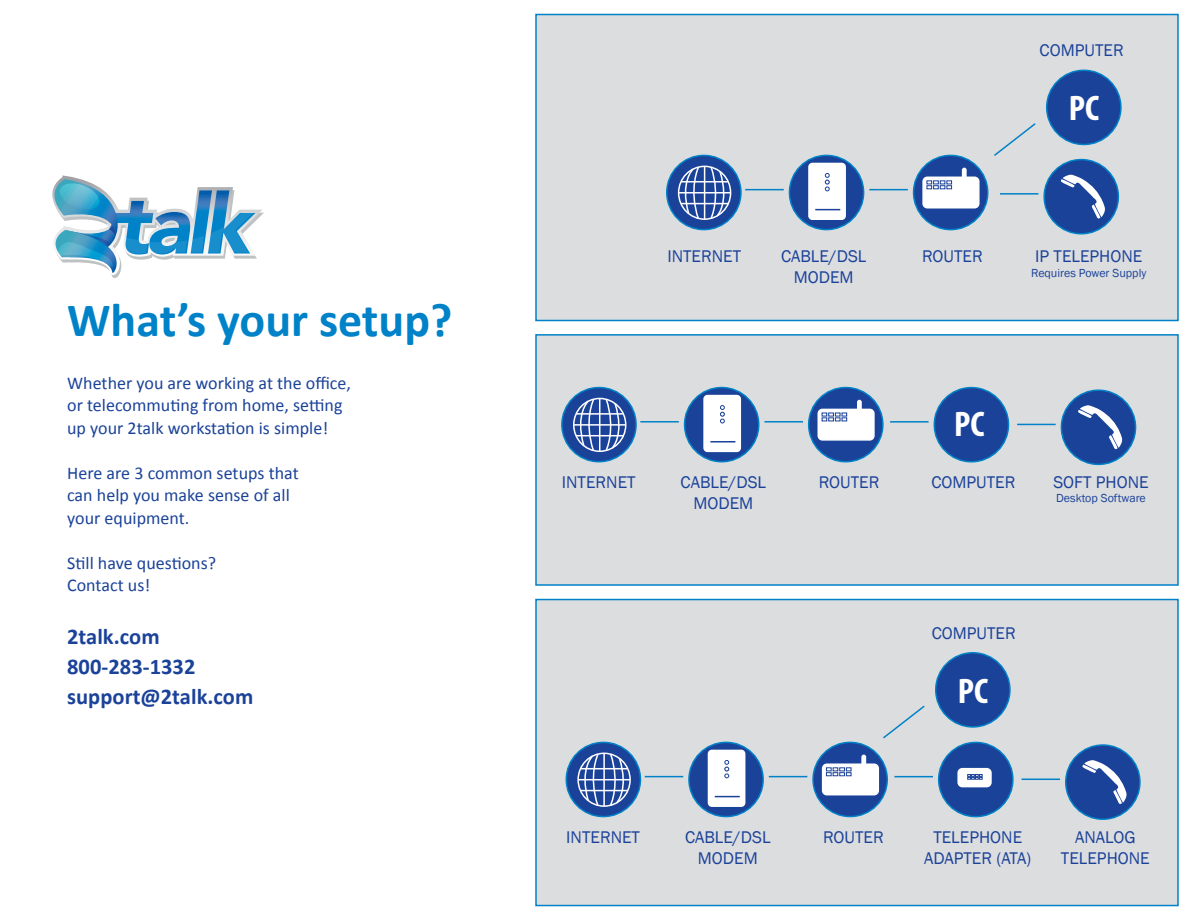
<style>
.page{position:relative;width:1188px;height:918px;background:#fff}
.page>*{position:absolute;margin:0;border:0;box-sizing:border-box;transform-origin:0 0}
.t1{font:700 48px "Calibri";color:#0082c8}
.t2{font:700 condensed 35.7px "Myriad Pro";color:#fff}
.t3{font:700 22.5px/30px "Calibri";color:#1b4299}
.t4{font:18px/22.5px "Calibri";color:#1b4299}
.t5{font:17.4px/20.9px "Franklin Gothic";color:#1b4299;text-align:center}
.t6{font:12px "Franklin Gothic";color:#1b4299}
</style>
<div class="page">
<div style="left:535px;top:14px;width:644px;height:307px;background:#dcdddf;border:2px solid #0082c8"></div>
<div style="left:535px;top:334px;width:644px;height:252px;background:#dcdddf;border:2px solid #0082c8"></div>
<svg style="left:667px;top:155px;width:74px;height:75px;background:#1d4a9e"></svg>
<div style="left:666px;top:155px;width:76px;height:75px;border:2px solid #0082c8;border-radius:50%"></div>
<div style="left:789px;top:155px;width:75px;height:75px;background:#1b4299;border-radius:50%"></div>
<div style="left:789px;top:155px;width:75px;height:75px;border:2px solid #0082c8;border-radius:50%"></div>
<div style="left:914px;top:155px;width:74px;height:75px;background:#1b4299;border-radius:50%"></div>
<div style="left:913px;top:155px;width:75px;height:75px;border:2px solid #0082c8;border-radius:50%"></div>
<hr style="left:745px;top:189px;width:39px;height:1px;background:#0082c8">
<hr style="left:869px;top:189px;width:39px;height:1px;background:#0082c8">
<div style="left:1044px;top:160px;width:74px;height:74px;background:#1b4299;border-radius:50%"></div>
<div style="left:1043px;top:159px;width:76px;height:76px;border:2px solid #0082c8;border-radius:50%"></div>
<hr style="left:1000px;top:193px;width:38px;height:2px;background:#0082c8">
<svg style="left:994px;top:123px;width:42px;height:33px"></svg>
<div style="left:678px;top:166px;width:53px;height:54px;border:2px solid #fff;border-radius:50%"></div>
<hr style="left:679px;top:192px;width:52px;height:2px;background:#fff">
<hr style="left:704px;top:166px;width:1px;height:53px;background:#fff">
<svg style="left:680px;top:165px;width:20px;height:56px"></svg>
<svg style="left:709px;top:165px;width:21px;height:55px"></svg>
<hr style="left:681px;top:181px;width:47px;height:2px;background:#fff">
<hr style="left:681px;top:203px;width:48px;height:1px;background:#fff">
<svg style="left:1061px;top:175px;width:44px;height:44px"></svg>
<div style="left:1047px;top:70px;width:74px;height:74px;background:#1b4299;border-radius:50%"></div>
<div style="left:1046px;top:70px;width:76px;height:75px;border:2px solid #0082c8;border-radius:50%"></div>
<div style="left:808px;top:163px;width:38px;height:57px;background:#fff;border-radius:4px"></div>
<svg style="left:825px;top:173px;width:4px;height:18px"></svg>
<svg style="left:815px;top:209px;width:25px;height:1px"></svg>
<div style="left:923px;top:177px;width:56px;height:31px;background:#fff;border-radius:4px"></div>
<div style="left:922px;top:177px;width:58px;height:32px;border:2px solid #fff;border-radius:4px"></div>
<svg style="left:927px;top:181px;width:25px;height:8px"></svg>
<div style="left:962px;top:168px;width:5px;height:19px;background:#fff;border-radius:2px"></div>
<div style="left:562px;top:388px;width:74px;height:74px;background:#1b4299;border-radius:50%"></div>
<div style="left:561px;top:387px;width:76px;height:75px;border:2px solid #0082c8;border-radius:50%"></div>
<div style="left:685px;top:388px;width:74px;height:74px;background:#1b4299;border-radius:50%"></div>
<div style="left:684px;top:387px;width:76px;height:75px;border:2px solid #0082c8;border-radius:50%"></div>
<div style="left:809px;top:388px;width:74px;height:74px;background:#1b4299;border-radius:50%"></div>
<div style="left:808px;top:387px;width:76px;height:75px;border:2px solid #0082c8;border-radius:50%"></div>
<hr style="left:640px;top:421px;width:39px;height:2px;background:#0082c8">
<hr style="left:764px;top:421px;width:39px;height:2px;background:#0082c8">
<div style="left:1061px;top:390px;width:75px;height:74px;background:#1b4299;border-radius:50%"></div>
<div style="left:1061px;top:389px;width:75px;height:76px;border:2px solid #0082c8;border-radius:50%"></div>
<hr style="left:1017px;top:424px;width:39px;height:1px;background:#0082c8">
<div style="left:573px;top:398px;width:53px;height:54px;border:2px solid #fff;border-radius:50%"></div>
<hr style="left:574px;top:424px;width:52px;height:2px;background:#fff">
<hr style="left:599px;top:398px;width:1px;height:53px;background:#fff">
<svg style="left:575px;top:398px;width:20px;height:55px"></svg>
<svg style="left:604px;top:397px;width:21px;height:55px"></svg>
<hr style="left:576px;top:413px;width:47px;height:2px;background:#fff">
<hr style="left:576px;top:435px;width:48px;height:1px;background:#fff">
<svg style="left:1078px;top:405px;width:44px;height:44px"></svg>
<div style="left:703px;top:395px;width:38px;height:57px;background:#fff;border-radius:4px"></div>
<svg style="left:720px;top:405px;width:5px;height:18px"></svg>
<hr style="left:710px;top:441px;width:25px;height:2px;background:#1b4299">
<div style="left:818px;top:409px;width:56px;height:31px;background:#fff;border-radius:4px"></div>
<div style="left:818px;top:409px;width:57px;height:32px;border:2px solid #fff;border-radius:4px"></div>
<svg style="left:822px;top:413px;width:25px;height:8px"></svg>
<div style="left:857px;top:400px;width:5px;height:19px;background:#fff;border-radius:2px"></div>
<div style="left:934px;top:388px;width:74px;height:74px;background:#1b4299;border-radius:50%"></div>
<div style="left:934px;top:387px;width:75px;height:76px;border:2px solid #0082c8;border-radius:50%"></div>
<hr style="left:890px;top:421px;width:39px;height:2px;background:#0082c8">
<svg style="left:52px;top:175px;width:212px;height:103px"></svg>
<div style="left:535px;top:599px;width:644px;height:307px;background:#dcdddf;border:2px solid #0082c8"></div>
<div style="left:566px;top:742px;width:74px;height:75px;background:#1b4299;border-radius:50%"></div>
<div style="left:566px;top:742px;width:75px;height:75px;border:2px solid #0082c8;border-radius:50%"></div>
<div style="left:689px;top:742px;width:74px;height:75px;background:#1b4299;border-radius:50%"></div>
<div style="left:688px;top:742px;width:76px;height:75px;border:2px solid #0082c8;border-radius:50%"></div>
<div style="left:813px;top:742px;width:74px;height:75px;background:#1b4299;border-radius:50%"></div>
<div style="left:812px;top:742px;width:76px;height:75px;border:2px solid #0082c8;border-radius:50%"></div>
<hr style="left:645px;top:776px;width:38px;height:1px;background:#0082c8">
<hr style="left:769px;top:776px;width:38px;height:1px;background:#0082c8">
<div style="left:1066px;top:745px;width:74px;height:74px;background:#1b4299;border-radius:50%"></div>
<div style="left:1065px;top:744px;width:76px;height:76px;border:2px solid #0082c8;border-radius:50%"></div>
<hr style="left:1022px;top:779px;width:38px;height:1px;background:#0082c8">
<div style="left:577px;top:753px;width:54px;height:54px;border:2px solid #fff;border-radius:50%"></div>
<hr style="left:578px;top:779px;width:52px;height:1px;background:#fff">
<hr style="left:603px;top:753px;width:2px;height:53px;background:#fff">
<svg style="left:579px;top:752px;width:21px;height:56px"></svg>
<svg style="left:609px;top:752px;width:20px;height:55px"></svg>
<hr style="left:581px;top:768px;width:46px;height:1px;background:#fff">
<hr style="left:580px;top:790px;width:48px;height:1px;background:#fff">
<svg style="left:1082px;top:760px;width:45px;height:44px"></svg>
<div style="left:708px;top:750px;width:37px;height:57px;background:#fff;border-radius:4px"></div>
<svg style="left:725px;top:760px;width:4px;height:18px"></svg>
<svg style="left:715px;top:796px;width:25px;height:1px"></svg>
<div style="left:823px;top:764px;width:55px;height:31px;background:#fff;border-radius:4px"></div>
<div style="left:822px;top:763px;width:57px;height:32px;border:2px solid #fff;border-radius:4px"></div>
<svg style="left:826px;top:768px;width:25px;height:8px"></svg>
<div style="left:861px;top:755px;width:5px;height:19px;background:#fff;border-radius:2px"></div>
<div style="left:939px;top:742px;width:74px;height:75px;background:#1b4299;border-radius:50%"></div>
<div style="left:938px;top:742px;width:76px;height:75px;border:2px solid #0082c8;border-radius:50%"></div>
<hr style="left:894px;top:776px;width:39px;height:1px;background:#0082c8">
<div style="left:958px;top:769px;width:33px;height:18px;background:#fff;border-radius:4px"></div>
<div style="left:957px;top:768px;width:35px;height:19px;border:2px solid #fff;border-radius:4px"></div>
<svg style="left:967px;top:774px;width:15px;height:5px"></svg>
<svg style="left:883px;top:705px;width:42px;height:34px"></svg>
<div style="left:936px;top:653px;width:74px;height:74px;background:#1b4299;border-radius:50%"></div>
<div style="left:935px;top:652px;width:76px;height:76px;border:2px solid #0082c8;border-radius:50%"></div>
<h1 class="t1" style="left:67px;top:290px;width:387px">What’s your setup?</h1>
<p class="t4" style="left:67px;top:372px;width:285px">Whether you are working at the office, or telecommuting from home, setting up your 2talk workstation is simple!</p>
<p class="t4" style="left:67px;top:462px;width:233px">Here are 3 common setups that can help you make sense of all your equipment.</p>
<p class="t4" style="left:67px;top:552px;width:151px">Still have questions?<br>Contact us!</p>
<p class="t3" style="left:67px;top:621px;width:188px">2talk.com<br>800-283-1332 support@2talk.com</p>
<p class="t5" style="left:1040px;top:41px;width:86px">COMPUTER</p>
<h2 class="t2" style="left:1069px;top:86px;width:32px">PC</h2>
<p class="t5" style="left:667px;top:247px;width:75px">INTERNET</p>
<p class="t5" style="left:781px;top:247px;width:87px">CABLE/DSL<br>MODEM</p>
<p class="t5" style="left:922px;top:247px;width:62px">ROUTER</p>
<p class="t5" style="left:1035px;top:247px;width:109px">IP TELEPHONE</p>
<p class="t6" style="left:1031px;top:265px;width:117px">Requires Power Supply</p>
<h2 class="t2" style="left:954px;top:402px;width:32px">PC</h2>
<p class="t5" style="left:562px;top:472px;width:75px">INTERNET</p>
<p class="t5" style="left:681px;top:472px;width:87px">CABLE/DSL<br>MODEM</p>
<p class="t5" style="left:819px;top:472px;width:62px">ROUTER</p>
<p class="t5" style="left:1053px;top:472px;width:97px">SOFT PHONE</p>
<p class="t5" style="left:931px;top:472px;width:86px">COMPUTER</p>
<p class="t6" style="left:1056px;top:491px;width:91px">Desktop Software</p>
<p class="t5" style="left:932px;top:623px;width:86px">COMPUTER</p>
<h2 class="t2" style="left:958px;top:668px;width:32px">PC</h2>
<p class="t5" style="left:566px;top:827px;width:75px">INTERNET</p>
<p class="t5" style="left:685px;top:827px;width:87px">CABLE/DSL<br>MODEM</p>
<p class="t5" style="left:823px;top:827px;width:62px">ROUTER</p>
<p class="t5" style="left:1061px;top:827px;width:90px">ANALOG<br>TELEPHONE</p>
<p class="t5" style="left:924px;top:827px;width:109px">TELEPHONE<br>ADAPTER (ATA)</p>
</div>
